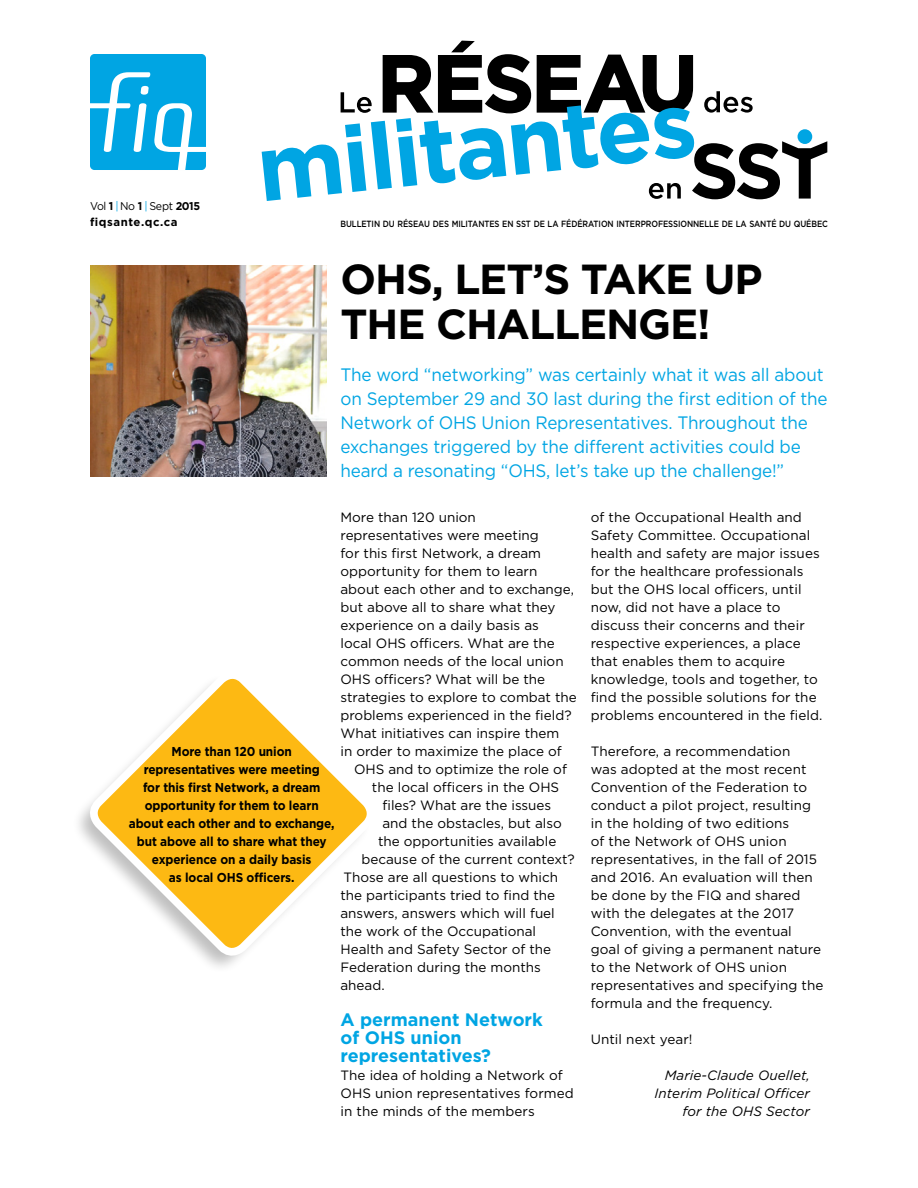
<style>
.page{position:relative;width:918px;height:1188px;background:#fff}
.page>*{position:absolute;margin:0;border:0;box-sizing:border-box;transform-origin:0 0}
.t1{font:700 42px/45px "Gotham";letter-spacing:-.025em;color:#000}
.t2{font:18px/24px "Gotham";letter-spacing:-.01em;color:#00a5e3;scale:.95 1}
.t3{font:700 18px/18px "Gotham";color:#00a5e3}
.t4{font:13.5px/18px "Gotham";color:#000}
.t5{font:italic 13.5px/18px "Gotham";letter-spacing:.005em;color:#000;text-align:right}
.t6{font:700 12.9px/18px "Gotham";letter-spacing:-.01em;color:#000;text-align:center;scale:.92 1}
.t7{font:700 11.4px "Gotham";letter-spacing:.05em;color:#000}
.t8{font:11.25px "Gotham";letter-spacing:-.025em;color:#000;scale:.95 1}
.t9{font:500 9px "Gotham";letter-spacing:-.01em;color:#000;scale:.87 1}
.s1{font-weight:700}
.s2{color:#00a5e3}
</style>
<div class="page">
<div style="left:90px;top:54px;width:116px;height:116px;background:#00a5e3;border-radius:4px"></div>
<svg style="left:90px;top:72px;width:116px;height:98px"></svg>
<svg style="left:262px;top:40px;width:565px;height:161px"></svg>
<img style="left:90px;top:265px;width:237px;height:212px">
<svg style="left:88px;top:678px;width:279px;height:288px"></svg>
<p class="t8" style="left:90px;top:200px;width:117px">vol <span class="s1">1</span> <span class="s2">|</span> no <span class="s1">1</span> <span class="s2">|</span> Sept <span class="s1">2015</span></p>
<p class="t7" style="left:90px;top:216px;width:89px">fiqsante.qc.ca</p>
<p class="t9" style="left:340px;top:219px;width:209px">BULLETIN DU RÉSEAU DES MILITANTES EN SST</p>
<p class="t9" style="left:534px;top:219px;width:340px">DE LA FÉDÉRATION INTERPROFESSIONNELLE DE LA SANTÉ DU QUÉBEC</p>
<h1 class="t1" style="left:340px;top:256px;width:423px">OHS, let’s take up th e challenge!</h1>
<p class="t2" style="left:340px;top:362px;width:514px">The word “networking” was certainly what it was all about on September 29 and 30 last during the first edition of the Network of OHS Union Representatives. Throughout the exchanges triggered by the different activities could be heard a resonating “OHS, let’s take up the challenge!”</p>
<p class="t4" style="left:340px;top:508px;width:238px">More than 120 union representatives were meeting<br>for this first Network, a dream opportunity for them to learn about each other and to exchange, but above all to share what they experience on a daily basis as<br>local OHS officers. What are the common needs of the local union<br>OHS officers? What will be the strategies to explore to combat the problems experienced in the field?<br>What initiatives can inspire them<br>in order to maximize the place of</p>
<p class="t4" style="left:354px;top:760px;width:214px">OHS and to optimize the role of</p>
<p class="t4" style="left:372px;top:778px;width:189px">the local officers in the OHS</p>
<p class="t4" style="left:382px;top:796px;width:170px">files? What are the issues</p>
<p class="t4" style="left:382px;top:814px;width:181px">and the obstacles, but also</p>
<p class="t4" style="left:378px;top:832px;width:180px">the opportunities available</p>
<p class="t4" style="left:362px;top:850px;width:215px">because of the current context?</p>
<p class="t4" style="left:344px;top:868px;width:216px">Those are all questions to which</p>
<p class="t4" style="left:341px;top:886px;width:216px">the participants tried to find the</p>
<p class="t4" style="left:341px;top:904px;width:216px">answers, answers which will fuel</p>
<p class="t4" style="left:341px;top:922px;width:197px">the work of the Occupational</p>
<p class="t4" style="left:341px;top:940px;width:212px">Health and Safety Sector of the</p>
<p class="t4" style="left:341px;top:958px;width:202px">Federation during the months</p>
<p class="t4" style="left:341px;top:976px;width:46px">ahead.</p>
<h2 class="t3" style="left:340px;top:1010px;width:204px">A permanent Network of OHS union representatives?</h2>
<p class="t4" style="left:340px;top:1066px;width:235px">The idea of holding a Network of<br>OHS union representatives formed in the minds of the members</p>
<p class="t6" style="left:129px;top:742px;width:225px">More than 120 union representatives were meeting<br>for this first N etwork, a dream opportunity for them to learn about each other and to exchange, but above all to share what they experience on a daily basis<br>as local OHS officers.</p>
<p class="t4" style="left:591px;top:508px;width:233px">of the Occupational Health and<br>Safety Committee. Occupational health and safety are major issues for the healthcare professionals but the OHS local officers, until now, did not have a place to discuss their concerns and their respective experiences, a place that enables them to acquire knowledge, tools and together, to find the possible solutions for the problems encountered in the field.</p>
<p class="t4" style="left:591px;top:742px;width:234px">Therefore, a recommendation<br>was adopted at the most recent<br>Convention of the Federation to conduct a pilot project, resulting in the holding of two editions<br>of the Network of OHS union representatives, in the fall of 2015 and 2016. An evaluation will then be done by the FIQ and shared with the delegates at the 2017<br>Convention, with the eventual goal of giving a permanent nature to the Network of OHS union representatives and specifying the formula and the frequency.</p>
<p class="t4" style="left:591px;top:1030px;width:103px">Until next year!</p>
<p class="t5" style="left:655px;top:1066px;width:157px">Marie-Claude Ouellet,<br>Interim Political Officer for the OHS Sector</p>
</div>
